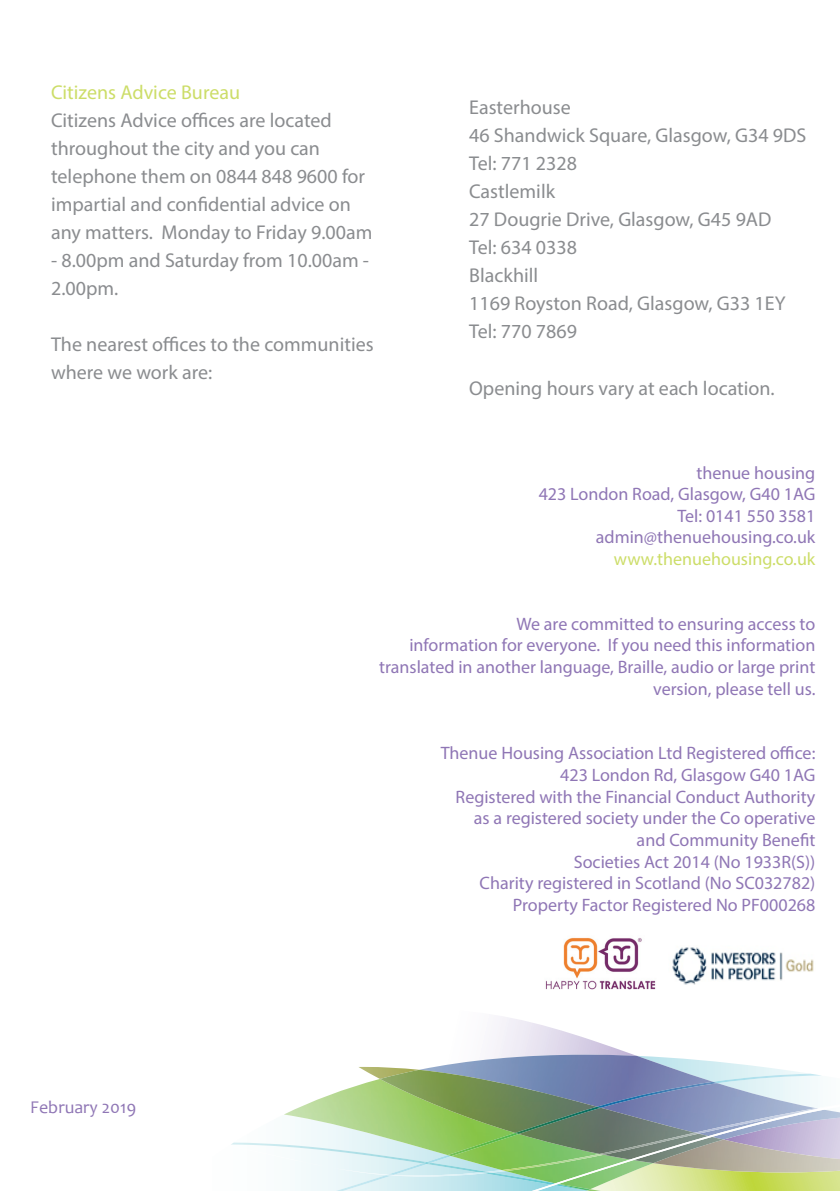
<style>
.page{position:relative;width:840px;height:1191px;background:#fff}
.page>*{position:absolute;margin:0;border:0;box-sizing:border-box;transform-origin:0 0}
.t1{font:20px/28px "Myriad Pro";color:#8a8c8f}
.t2{font:20px "Myriad Pro";color:#ccdd68}
.t3{font:18px/21.6px "Myriad Pro";color:#8f76b5;text-align:right}
.t4{font:18px "Myriad Pro";color:#ccdd68}
.t5{font:18px "Candara";color:#8f76b5}
</style>
<div class="page">
<svg style="left:492px;top:1016px;width:139px;height:38px"></svg>
<img style="left:435px;top:1054px;width:325px;height:13px">
<svg style="left:231px;top:1067px;width:608px;height:124px"></svg>
<img style="left:672px;top:947px;width:142px;height:37px">
<img style="left:545px;top:937px;width:111px;height:53px">
<p class="t2" style="left:51px;top:80px;width:190px">Citizens Advice Bureau</p>
<p class="t1" style="left:51px;top:106px;width:322px">Citizens Advice offices are located throughout the city and you can telephone them on 0844 848 9600 for impartial and confidential advice on any matters. Monday to Friday 9.00am</p>
<p class="t1" style="left:51px;top:246px;width:319px">- 8.00pm and Saturday from 10.00am -<br>2.00pm.</p>
<p class="t1" style="left:51px;top:330px;width:324px">The nearest offices to the communities where we work are:</p>
<p class="t1" style="left:469px;top:93px;width:103px">Easterhouse</p>
<p class="t1" style="left:469px;top:121px;width:338px">46 Shandwick Square, Glasgow, G34 9DS</p>
<p class="t1" style="left:469px;top:149px;width:109px">Tel: 771 2328</p>
<p class="t1" style="left:469px;top:177px;width:87px">Castlemilk</p>
<p class="t1" style="left:469px;top:205px;width:304px">27 Dougrie Drive, Glasgow, G45 9AD</p>
<p class="t1" style="left:469px;top:233px;width:109px">Tel: 634 0338</p>
<p class="t1" style="left:469px;top:261px;width:71px">Blackhill</p>
<p class="t1" style="left:469px;top:289px;width:318px">1169 Royston Road, Glasgow, G33 1EY</p>
<p class="t1" style="left:469px;top:317px;width:109px">Tel: 770 7869</p>
<p class="t1" style="left:469px;top:373px;width:307px">Opening hours vary at each location.</p>
<p class="t3" style="left:696px;top:461px;width:120px">thenue housing</p>
<p class="t3" style="left:538px;top:483px;width:278px">423 London Road, Glasgow, G40 1AG</p>
<p class="t3" style="left:677px;top:504px;width:139px">Tel: 0141 550 3581</p>
<p class="t3" style="left:595px;top:526px;width:221px">admin@thenuehousing.co.uk</p>
<p class="t4" style="left:613px;top:548px;width:203px">www.thenuehousing.co.uk</p>
<p class="t3" style="left:516px;top:612px;width:300px">We are committed to ensuring access to</p>
<p class="t3" style="left:379px;top:634px;width:437px">information for everyone. If you need this information translated in another language, Braille, audio or large print version, please tell us.</p>
<p class="t5" style="left:30px;top:1095px;width:107px">February 2019</p>
<p class="t3" style="left:440px;top:742px;width:376px">Thenue Housing Association Ltd Registered office:</p>
<p class="t3" style="left:560px;top:764px;width:256px">423 London Rd, Glasgow G40 1AG</p>
<p class="t3" style="left:455px;top:785px;width:361px">Registered with the Financial Conduct Authority</p>
<p class="t3" style="left:473px;top:807px;width:343px">as a registered society under the Co operative</p>
<p class="t3" style="left:636px;top:828px;width:180px">and Community Benefit</p>
<p class="t3" style="left:573px;top:850px;width:243px">Societies Act 2014 (No 1933R(S))</p>
<p class="t3" style="left:479px;top:872px;width:337px">Charity registered in Scotland (No SC032782)</p>
<p class="t3" style="left:512px;top:893px;width:304px">Property Factor Registered No PF000268</p>
</div>
